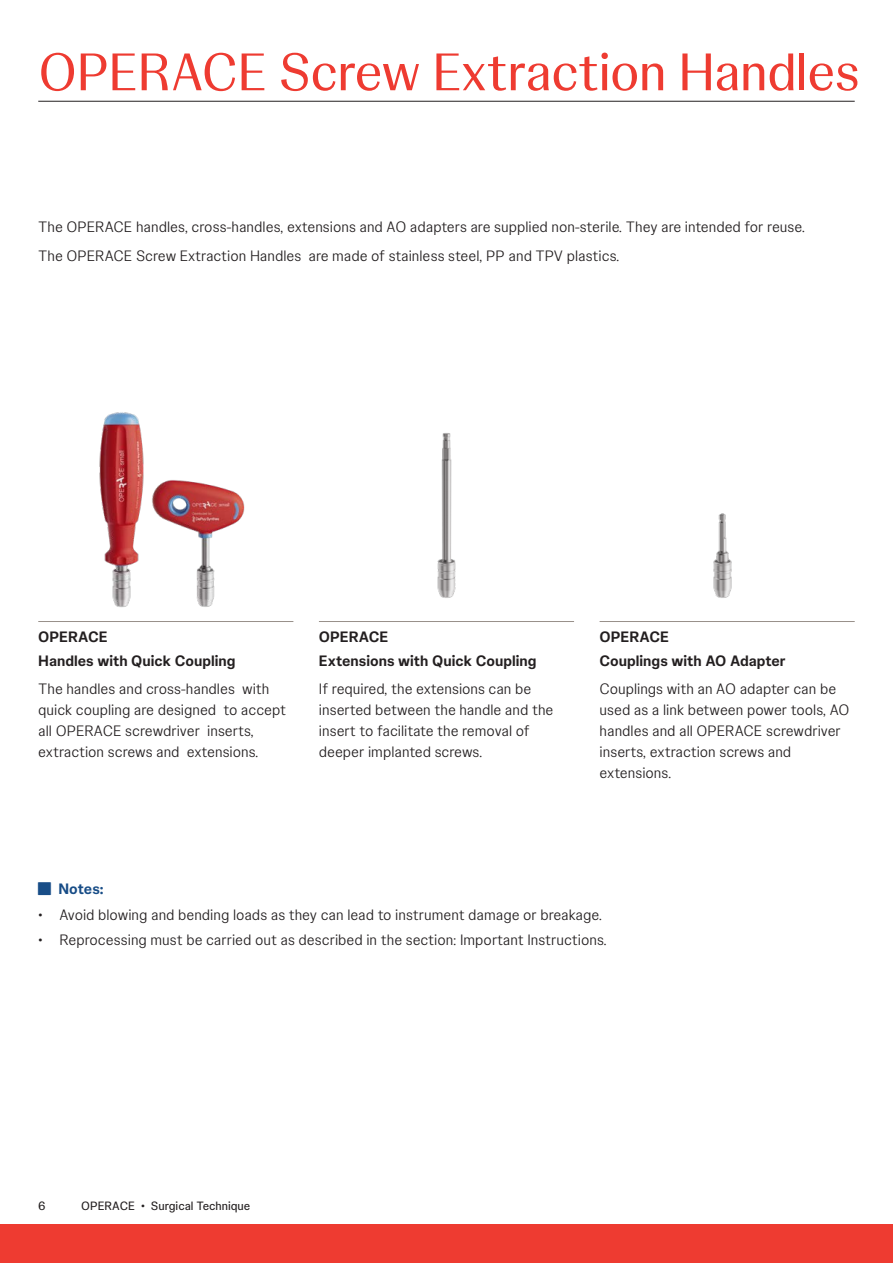
<style>
.page{position:relative;width:893px;height:1263px;background:#fff}
.page>*{position:absolute;margin:0;border:0;box-sizing:border-box;transform-origin:0 0}
.Headline{font:52.5px "Johnson Display";letter-spacing:-.005em;color:#ee3b31}
.Body_Copy{font:300 15px/21px "Johnson Text";color:#231f20}
.Instruments_Body{font:700 15px/24px "Johnson Text";color:#231f20}
.t1{font:700 15px "Johnson Text";letter-spacing:-.005em;color:#184d87}
.t2{font:12px "Johnson Text";color:#231f20}
</style>
<div class="page">
<img style="left:99px;top:412px;width:45px;height:196px">
<img style="left:152px;top:480px;width:93px;height:127px">
<img style="left:437px;top:433px;width:19px;height:165px">
<img style="left:713px;top:513px;width:19px;height:85px">
<hr style="left:38px;top:621px;width:255px;height:1px;background:#99918b">
<hr style="left:319px;top:621px;width:255px;height:1px;background:#99918b">
<hr style="left:600px;top:621px;width:255px;height:1px;background:#99918b">
<div style="left:0;top:1225px;width:893px;height:38px;background:#ee3b31"></div>
<hr style="left:38px;top:101px;width:817px;height:1px;background:#231f20">
<p class="Headline" style="left:38px;top:33px;width:823px">OPERACE Screw Extraction Handles</p>
<p class="Body_Copy" style="left:38px;top:215px;width:768px">The OPERACE handles, cross-handles, extensions and AO adapters are supplied non-sterile. They are intended for reuse.</p>
<p class="Body_Copy" style="left:38px;top:245px;width:583px">The OPERACE Screw Extraction Handles are made of stainless steel, PP and TPV plastics.</p>
<p class="Instruments_Body" style="left:38px;top:624px;width:199px">OPERACE<br>Handles with Quick Coupling</p>
<p class="Body_Copy" style="left:38px;top:677px;width:249px">The handles and cross-handles with quick coupling are designed to accept all OPERACE screwdriver inserts, extraction screws and extensions.</p>
<p class="Instruments_Body" style="left:319px;top:624px;width:219px">OPERACE<br>Extensions with Quick Coupling</p>
<p class="Body_Copy" style="left:319px;top:677px;width:236px">If required, the extensions can be inserted between the handle and the insert to facilitate the removal of deeper implanted screws.</p>
<p class="Instruments_Body" style="left:600px;top:624px;width:188px">OPERACE<br>Couplings with AO Adapter</p>
<p class="Body_Copy" style="left:600px;top:677px;width:252px">Couplings with an AO adapter can be used as a link between power tools, AO handles and all OPERACE screwdriver inserts, extraction screws and extensions.</p>
<p class="t1" style="left:59px;top:877px;width:47px">Notes:</p>
<p class="Body_Copy" style="left:38px;top:903px;width:565px">• Avoid blowing and bending loads as they can lead to instrument damage or breakage.</p>
<p class="Body_Copy" style="left:38px;top:928px;width:570px">• Reprocessing must be carried out as described in the section: Important Instructions.</p>
<p class="t2" style="left:38px;top:1197px;width:9px">6</p>
<p class="t2" style="left:81px;top:1197px;width:171px">OPERACE • Surgical Technique</p>
</div>
